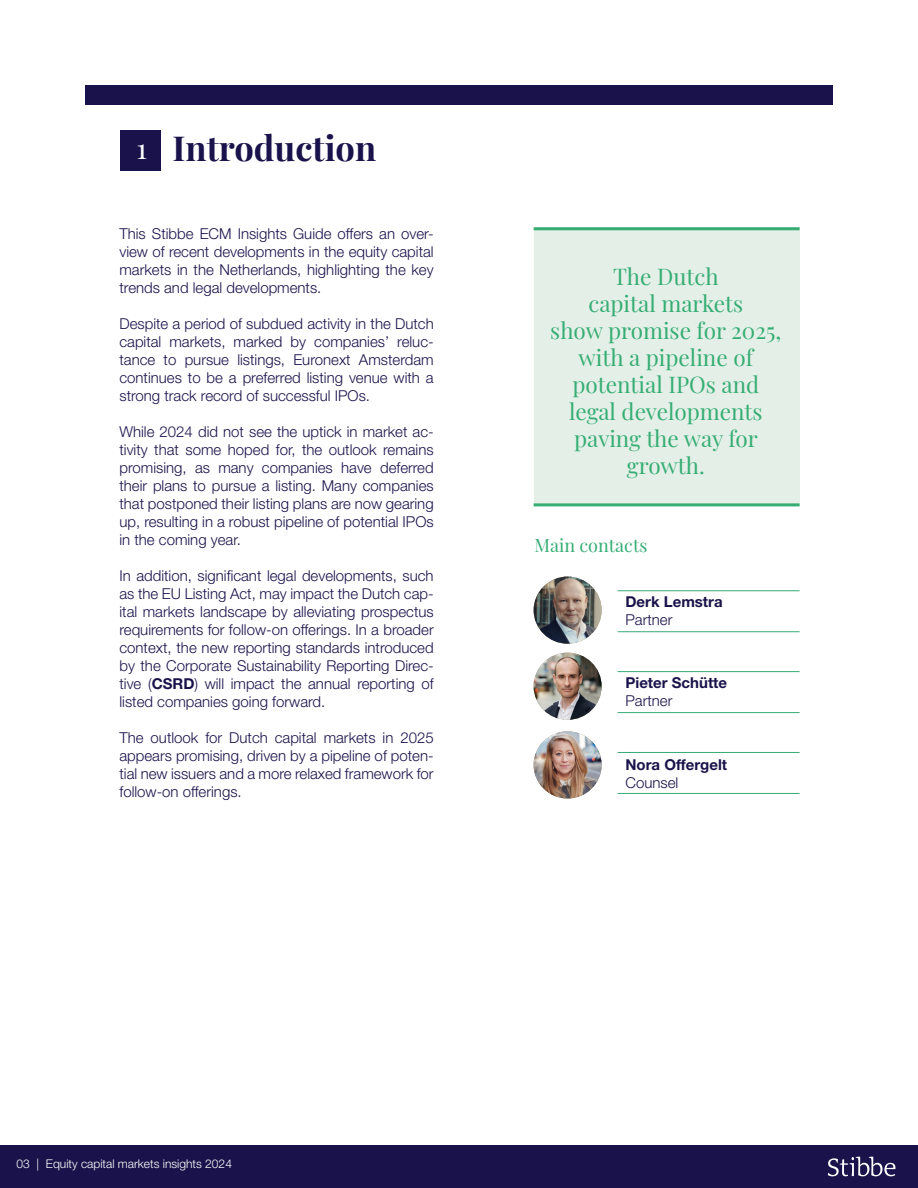
<style>
.page{position:relative;width:918px;height:1188px;background:#fff}
.page>*{position:absolute;margin:0;border:0;box-sizing:border-box;transform-origin:0 0}
.t1{font:700 34.5px "Playfair Display";color:#1a134b}
.t2{font:22.5px/27px "Playfair Display";color:#36ad74;text-align:center}
.t3{font:18px "Playfair Display";color:#36ad74}
.t4{font:300 15px/18px "Helvetica Neue LT Std";color:#1a134b;text-align:justify}
.t5{font:700 15px "Helvetica Neue LT Std";color:#1a134b}
.t6{font:300 12px "Helvetica Neue LT Std";color:#fff}
.s1{font-weight:400;font-size:28.5px;color:#fff}
.s2{font-weight:700}
</style>
<div class="page">
<div style="left:0;top:1145px;width:918px;height:43px;background:#1a134b"></div>
<svg style="left:828px;top:1157px;width:67px;height:19px"></svg>
<div style="left:85px;top:85px;width:748px;height:20px;background:#1a134b"></div>
<div style="left:121px;top:131px;width:40px;height:40px;background:#1a134b"></div>
<div style="left:534px;top:227px;width:266px;height:279px;background:#e4f0e7"></div>
<hr style="left:534px;top:227px;width:266px;height:3px;background:#36ad74">
<hr style="left:534px;top:503px;width:266px;height:3px;background:#36ad74">
<img style="left:534px;top:577px;width:68px;height:67px;border-radius:34px">
<img style="left:534px;top:653px;width:68px;height:67px;border-radius:34px">
<img style="left:534px;top:731px;width:68px;height:68px;border-radius:34px">
<hr style="left:618px;top:590px;width:182px;height:1px;background:#36ad74">
<hr style="left:618px;top:671px;width:182px;height:1px;background:#36ad74">
<hr style="left:618px;top:752px;width:182px;height:1px;background:#36ad74">
<hr style="left:618px;top:631px;width:182px;height:1px;background:#36ad74">
<hr style="left:618px;top:712px;width:182px;height:1px;background:#36ad74">
<hr style="left:618px;top:793px;width:182px;height:1px;background:#36ad74">
<h1 class="t1" style="left:136px;top:121px;width:241px"><span class="s1">1</span> Introduction</h1>
<p class="t4" style="left:119px;top:225px;width:316px">This Stibbe ECM Insights Guide offers an over&shy;view of recent developments in the equity capital markets in the Netherlands, highlighting the key trends and legal developments.</p>
<p class="t4" style="left:119px;top:315px;width:316px">Despite a period of subdued activity in the Dutch capital markets, marked by companies’ reluc&shy;tance to pursue listings, Euronext Amsterdam continues to be a preferred listing venue with a strong track record of successful IPOs.</p>
<p class="t4" style="left:119px;top:423px;width:316px">While 2024 did not see the uptick in market ac&shy;tivity that some hoped for, the outlook remains promising, as many companies have deferred their plans to pursue a listing. Many companies that postponed their listing plans are now gearing up, resulting in a robust pipeline of potential IPOs in the coming year.</p>
<p class="t4" style="left:119px;top:567px;width:316px">In addition, significant legal developments, such as the EU Listing Act, may impact the Dutch cap&shy;ital markets landscape by alleviating prospectus requirements for follow-on offerings. In a broader context, the new reporting standards introduced by the Corporate Sustainability Reporting Direc&shy;tive (<span class="s2">CSRD</span>) will impact the annual reporting of listed companies going forward.</p>
<p class="t4" style="left:119px;top:729px;width:316px">The outlook for Dutch capital markets in 2025 appears promising, driven by a pipeline of poten&shy;tial new issuers and a more relaxed framework for follow-on offerings.</p>
<h2 class="t2" style="left:550px;top:261px;width:233px">The Dutch<br>capital markets<br>show promise for 2025, with a pipeline of potential IPOs and legal developments paving the way for growth.</h2>
<p class="t3" style="left:535px;top:531px;width:114px">Main contacts</p>
<p class="t5" style="left:626px;top:593px;width:99px">Derk Lemstra</p>
<p class="t4" style="left:626px;top:611px;width:48px">Partner</p>
<p class="t5" style="left:626px;top:673px;width:103px">Pieter Schütte</p>
<p class="t4" style="left:626px;top:691px;width:48px">Partner</p>
<p class="t5" style="left:626px;top:755px;width:103px">Nora Offergelt</p>
<p class="t4" style="left:626px;top:773px;width:54px">Counsel</p>
<p class="t6" style="left:17px;top:1157px;width:217px">03 | Equity capital markets insights 2024</p>
</div>
